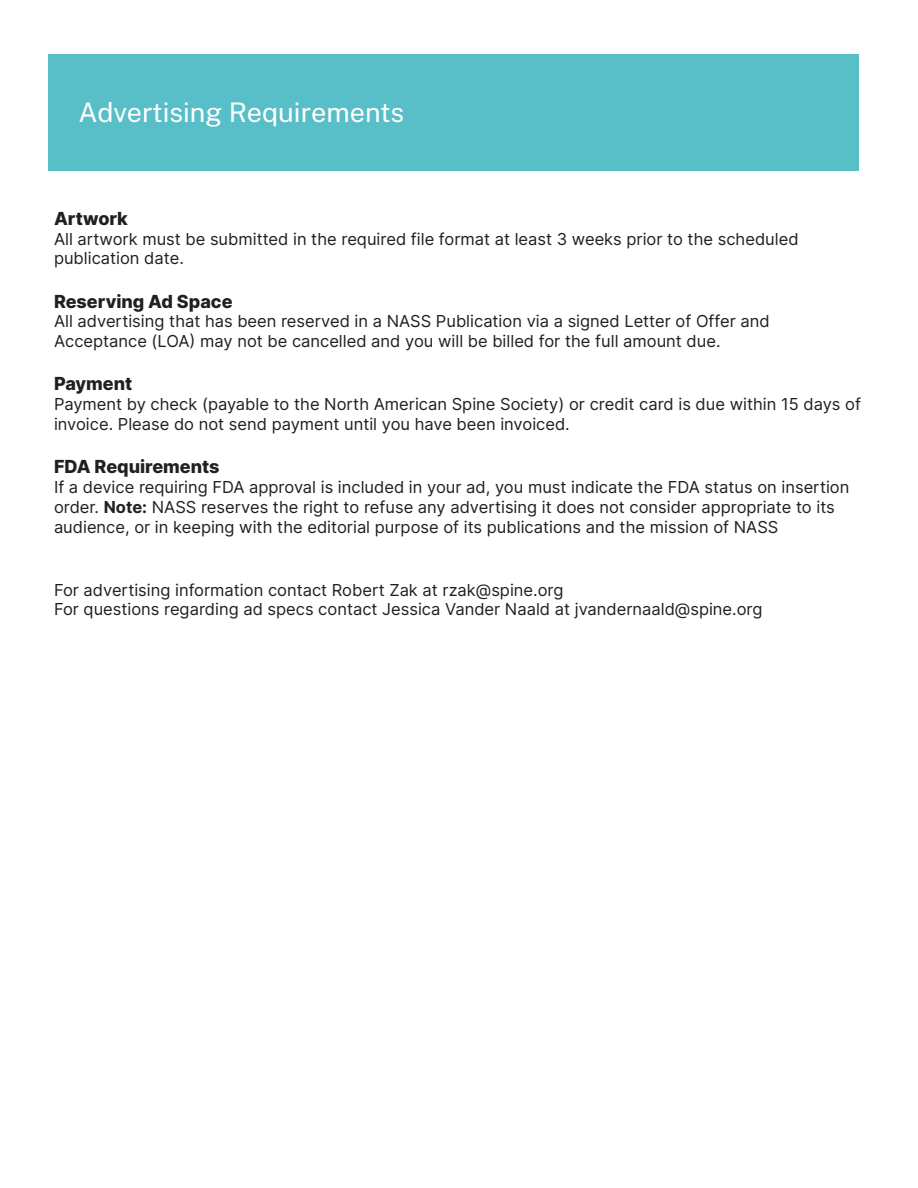
<style>
.page{position:relative;width:918px;height:1188px;background:#fff}
.page>*{position:absolute;margin:0;border:0;box-sizing:border-box;transform-origin:0 0}
.t1{font:27px "Public Sans";color:#fff}
.t2{font:800 18px "Inter";color:#231f20}
.t3{font:16.5px/19.8px "Inter";color:#231f20}
.s1{font-weight:700}
</style>
<div class="page">
<div style="left:49px;top:54px;width:810px;height:117px;background:#58bec7"></div>
<h1 class="t1" style="left:79px;top:95px;width:327px">Advertising Requirements</h1>
<p class="t2" style="left:54px;top:205px;width:75px">Artwork</p>
<p class="t3" style="left:54px;top:228px;width:746px">All artwork must be submitted in the required file format at least 3 weeks prior to the scheduled publication date.</p>
<p class="t2" style="left:54px;top:288px;width:180px">Reserving Ad Space</p>
<p class="t3" style="left:54px;top:311px;width:717px">All advertising that has been reserved in a NASS Publication via a signed Letter of Offer and<br>Acceptance (LOA) may not be cancelled and you will be billed for the full amount due.</p>
<p class="t2" style="left:54px;top:371px;width:80px">Payment</p>
<p class="t3" style="left:54px;top:394px;width:808px">Payment by check (payable to the North American Spine Society) or credit card is due within 15 days of invoice. Please do not send payment until you have been invoiced.</p>
<p class="t2" style="left:54px;top:454px;width:167px">FDA Requirements</p>
<p class="t3" style="left:54px;top:477px;width:797px">If a device requiring FDA approval is included in your ad, you must indicate the FDA status on insertion order. <span class="s1">Note:</span> NASS reserves the right to refuse any advertising it does not consider appropriate to its audience, or in keeping with the editorial purpose of its publications and the mission of NASS</p>
<p class="t3" style="left:54px;top:579px;width:710px">For advertising information contact Robert Zak at rzak@spine.org<br>For questions regarding ad specs contact Jessica Vander Naald at jvandernaald@spine.org</p>
</div>
